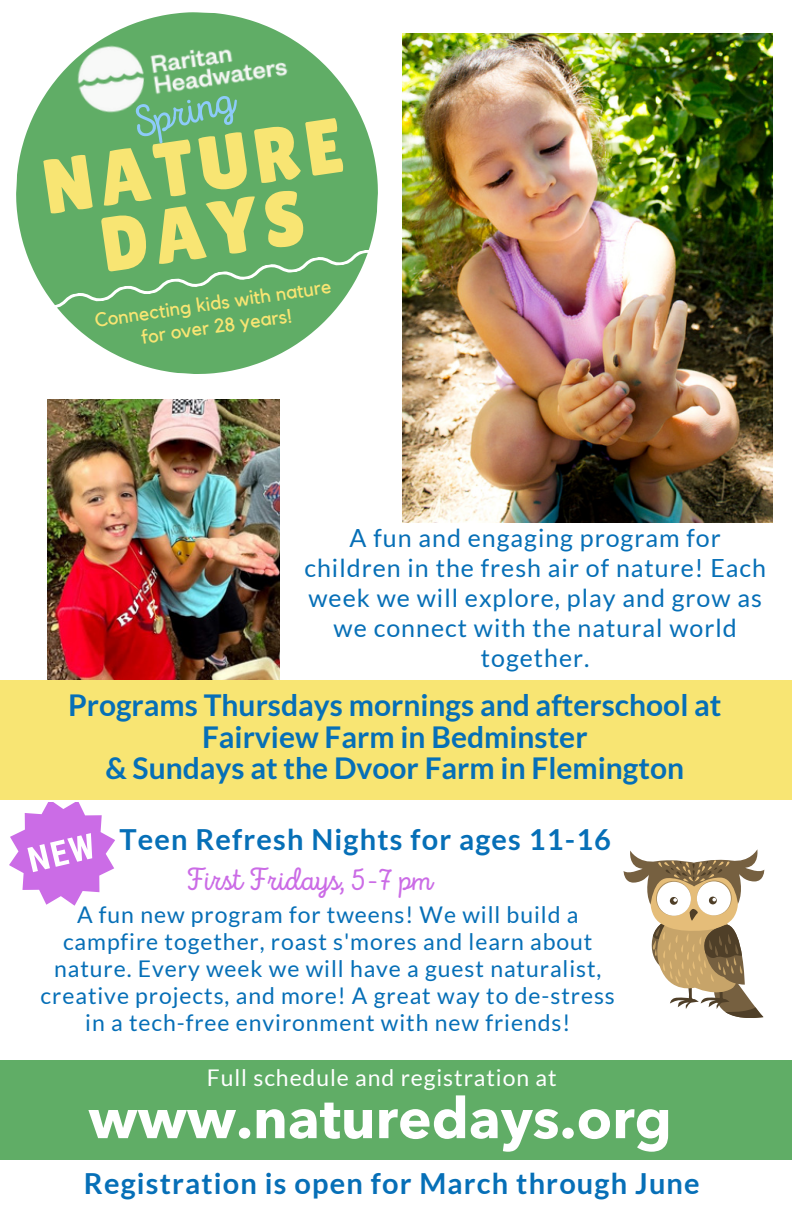
<style>
.page{position:relative;width:792px;height:1224px;background:#fff}
.page>*{position:absolute;margin:0;border:0;box-sizing:border-box;transform-origin:0 0}
.t1{font:77.4px/65.6px "Lilita One";color:#f8e573;text-align:center}
.t2{font:700 56.6px "Avenir Next LT Pro";color:#fff}
.t3{font:44.8px "Intro Script";color:#8dcbf9}
.t4{font:32px "Intro Script";color:#cb6ce6}
.t5{font:700 30px/31.6px "Lato";color:#066fb7;text-align:center}
.t6{font:700 29px "Lato";letter-spacing:.04em;color:#066fb7}
.t7{font:25px/30px "Lato";letter-spacing:.04em;color:#066fb7;text-align:center}
.t8{font:23px/27px "Lato";letter-spacing:.04em;color:#066fb7;text-align:center}
.t9{font:23px "Lato";letter-spacing:.04em;color:#fff}
.t10{font:19.6px "Kollektif";color:#f8e573}
</style>
<div class="page">
<div style="left:0;top:1061px;width:792px;height:99px;background:#60ad66"></div>
<svg style="left:16px;top:12px;width:362px;height:362px;fill:#60ad66"></svg>
<svg style="left:27px;top:249px;width:351px;height:60px;background:#77b97c"></svg>
<img style="left:71px;top:18px;width:220px;height:102px">
<svg style="left:624px;top:849px;width:140px;height:169px"></svg>
<svg style="left:9px;top:802px;width:106px;height:104px"></svg>
<img style="left:47px;top:400px;width:233px;height:280px">
<img style="left:402px;top:34px;width:371px;height:489px">
<div style="left:0;top:680px;width:792px;height:120px;background:#f8e573"></div>
<h6 class="t3" style="left:128px;top:106px;width:105px;rotate:-15deg">Spring</h6>
<h1 class="t1" style="left:39px;top:154px;width:304px;rotate:-8deg">NATURE<br>DAYS</h1>
<p class="t10" style="left:93px;top:311px;width:240px;rotate:-8deg">Connecting kids with nature</p>
<p class="t10" style="left:140px;top:328px;width:154px;rotate:-8deg">for over 28 years!</p>
<h4 class="t7" style="left:304px;top:522px;width:463px">A fun and engaging program for children in the fresh air of nature! Each week we will explore, play and grow as we connect with the natural world together.</h4>
<h6 class="t5" style="left:68px;top:689px;width:655px">Programs Thursdays mornings and afterschool at<br>Fairview Farm in Bedminster<br>&amp; Sundays at the Dvoor Farm in Flemington</h6>
<h4 class="t6" style="left:119px;top:822px;width:493px">Teen Refresh Nights for ages 11-16</h4>
<h6 class="t4" style="left:185px;top:867px;width:248px">First Fridays, 5-7 pm</h6>
<p class="t8" style="left:41px;top:901px;width:576px">A fun new program for tweens! We will build a campfire together, roast s'mores and learn about nature. Every week we will have a guest naturalist, creative projects, and more! A great way to de-stress in a tech-free environment with new friends!</p>
<p class="t9" style="left:207px;top:1064px;width:351px">Full schedule and registration at</p>
<p class="t2" style="left:88px;top:1095px;width:585px">www.naturedays.org</p>
<h5 class="t6" style="left:84px;top:1166px;width:617px">Registration is open for March through June</h5>
</div>
